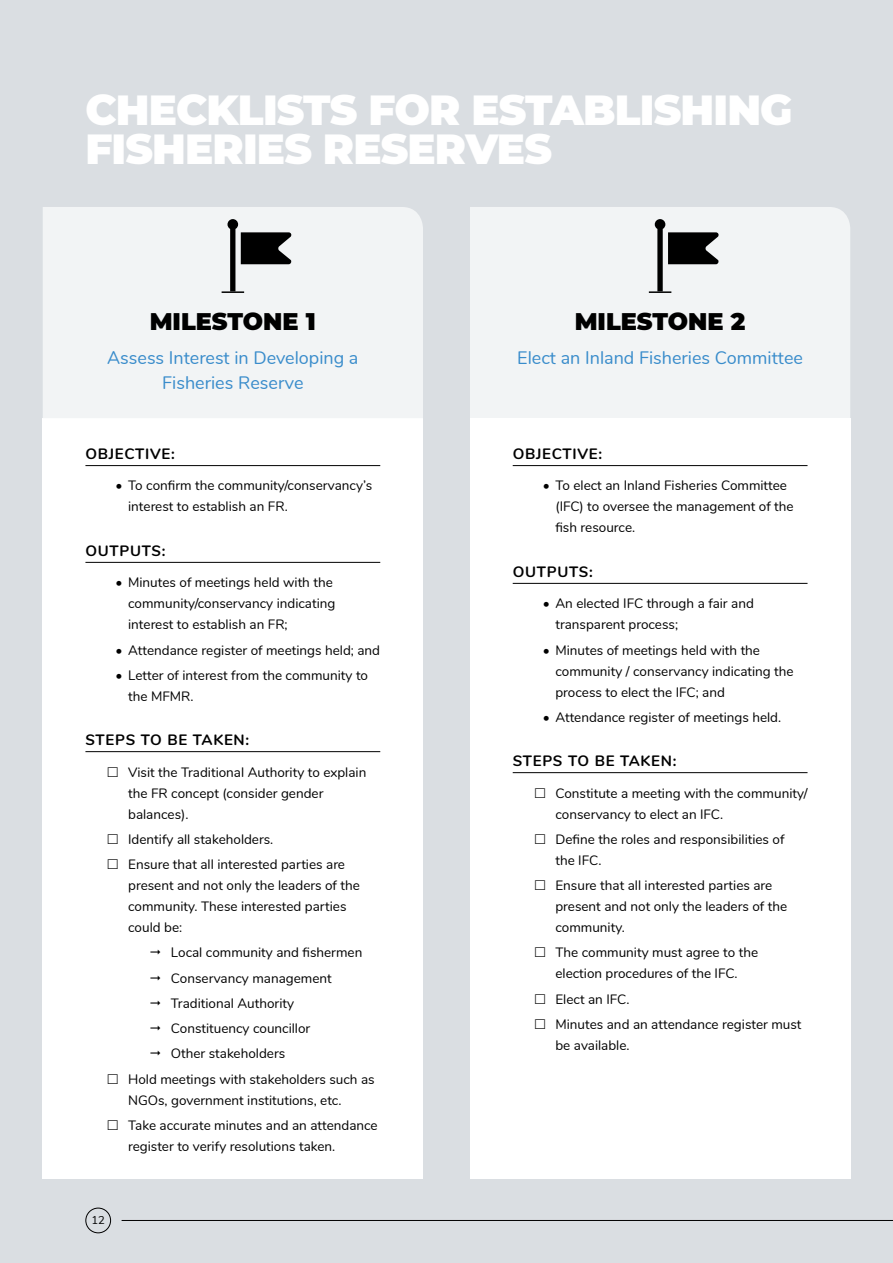
<style>
.page{position:relative;width:893px;height:1263px;background:#dadee2}
.page>*{position:absolute;margin:0;border:0;box-sizing:border-box;transform-origin:0 0}
.t1{font:900 42px/39px "Montserrat";letter-spacing:-.02em;color:#fff}
.t2{font:900 24px "Montserrat";color:#000}
.t3{font:18px/25.5px "Nunito";color:#398ccb;text-align:center}
.t4{font:700 15px "Nunito";letter-spacing:.05em;color:#000}
.t5{font:13.5px/21px "Nunito";color:#000}
.t6{font:11.25px "Nunito";color:#000}
</style>
<div class="page">
<div style="left:43px;top:418px;width:380px;height:760px;background:#fff"></div>
<div style="left:43px;top:207px;width:380px;height:211px;background:#f2f4f5"></div>
<div style="left:470px;top:207px;width:380px;height:211px;background:#f2f4f5"></div>
<div style="left:470px;top:418px;width:380px;height:760px;background:#fff"></div>
<hr style="left:85px;top:465px;width:295px;height:1px;background:#000">
<hr style="left:85px;top:562px;width:295px;height:1px;background:#000">
<hr style="left:85px;top:751px;width:295px;height:1px;background:#000">
<hr style="left:513px;top:465px;width:294px;height:1px;background:#000">
<hr style="left:513px;top:583px;width:294px;height:1px;background:#000">
<hr style="left:513px;top:772px;width:294px;height:1px;background:#000">
<svg style="left:227px;top:219px;width:65px;height:72px;background:#929394"></svg>
<hr style="left:222px;top:291px;width:22px;height:2px;background:#000">
<svg style="left:655px;top:219px;width:64px;height:72px;background:#909292"></svg>
<hr style="left:649px;top:291px;width:22px;height:2px;background:#000">
<div style="left:85px;top:1208px;width:26px;height:25px;border:1px solid #000;border-radius:50%"></div>
<hr style="left:122px;top:1220px;width:771px;height:1px;background:#000">
<h1 class="t1" style="left:85px;top:88px;width:709px">CHECKLISTS FOR ESTABLISHING<br>FISHERIES RESERVES</h1>
<h2 class="t2" style="left:150px;top:303px;width:168px">MILESTONE 1</h2>
<h3 class="t3" style="left:107px;top:344px;width:253px">Assess Interest in Developing a<br>Fisheries Reserve</h3>
<p class="t4" style="left:85px;top:443px;width:91px">OBJECTIVE:</p>
<p class="t5" style="left:128px;top:474px;width:246px;text-indent:-13px">• To confirm the community/conservancy’s interest to establish an FR.</p>
<p class="t4" style="left:85px;top:539px;width:82px">OUTPUTS:</p>
<p class="t5" style="left:128px;top:571px;width:209px;text-indent:-13px">• Minutes of meetings held with the community/conservancy indicating interest to establish an FR;</p>
<p class="t5" style="left:115px;top:639px;width:266px">• Attendance register of meetings held; and</p>
<p class="t5" style="left:128px;top:664px;width:241px;text-indent:-13px">• Letter of interest from the community to the MFMR.</p>
<p class="t4" style="left:85px;top:729px;width:165px">STEPS TO BE TAKEN:</p>
<p class="t5" style="left:128px;top:760px;width:240px">Visit the Traditional Authority to explain the FR concept (consider gender balances).</p>
<p class="t5" style="left:128px;top:826px;width:218px;line-height:25.2px">Identify all stakeholders.<br>Ensure that all interested parties are</p>
<p class="t5" style="left:128px;top:874px;width:233px">present and not only the leaders of the community. These interested parties could be:</p>
<p class="t5" style="left:171px;top:941px;width:193px">Local community and fishermen</p>
<p class="t5" style="left:171px;top:967px;width:162px">Conservancy management</p>
<p class="t5" style="left:171px;top:992px;width:125px">Traditional Authority</p>
<p class="t5" style="left:171px;top:1017px;width:141px">Constituency councillor</p>
<p class="t5" style="left:171px;top:1042px;width:116px">Other stakeholders</p>
<p class="t5" style="left:128px;top:1068px;width:248px">Hold meetings with stakeholders such as</p>
<p class="t5" style="left:128px;top:1086px;width:251px;line-height:25.2px">NGOs, government institutions, etc.<br>Take accurate minutes and an attendance</p>
<p class="t5" style="left:128px;top:1135px;width:209px">register to verify resolutions taken.</p>
<p class="t6" style="left:91px;top:1212px;width:15px">12</p>
<h2 class="t2" style="left:575px;top:303px;width:172px">MILESTONE 2</h2>
<h3 class="t3" style="left:517px;top:344px;width:287px">Elect an Inland Fisheries Committee</h3>
<p class="t4" style="left:513px;top:443px;width:91px">OBJECTIVE:</p>
<p class="t5" style="left:555px;top:474px;width:240px;text-indent:-13px">• To elect an Inland Fisheries Committee (IFC) to oversee the management of the fish resource.</p>
<p class="t4" style="left:513px;top:560px;width:82px">OUTPUTS:</p>
<p class="t5" style="left:555px;top:592px;width:200px;text-indent:-13px">• An elected IFC through a fair and transparent process;</p>
<p class="t5" style="left:555px;top:638px;width:240px;text-indent:-13px">• Minutes of meetings held with the community / conservancy indicating the process to elect the IFC; and</p>
<p class="t5" style="left:543px;top:706px;width:240px">• Attendance register of meetings held.</p>
<p class="t4" style="left:513px;top:750px;width:165px">STEPS TO BE TAKEN:</p>
<p class="t5" style="left:555px;top:781px;width:254px">Constitute a meeting with the community/ conservancy to elect an IFC.</p>
<p class="t5" style="left:555px;top:828px;width:231px">Define the roles and responsibilities of the IFC.</p>
<p class="t5" style="left:555px;top:874px;width:233px">Ensure that all interested parties are present and not only the leaders of the community.</p>
<p class="t5" style="left:555px;top:941px;width:204px">The community must agree to the election procedures of the IFC.</p>
<p class="t5" style="left:555px;top:985px;width:247px;line-height:25.2px">Elect an IFC.<br>Minutes and an attendance register must</p>
<p class="t5" style="left:555px;top:1034px;width:76px">be available.</p>
</div>
